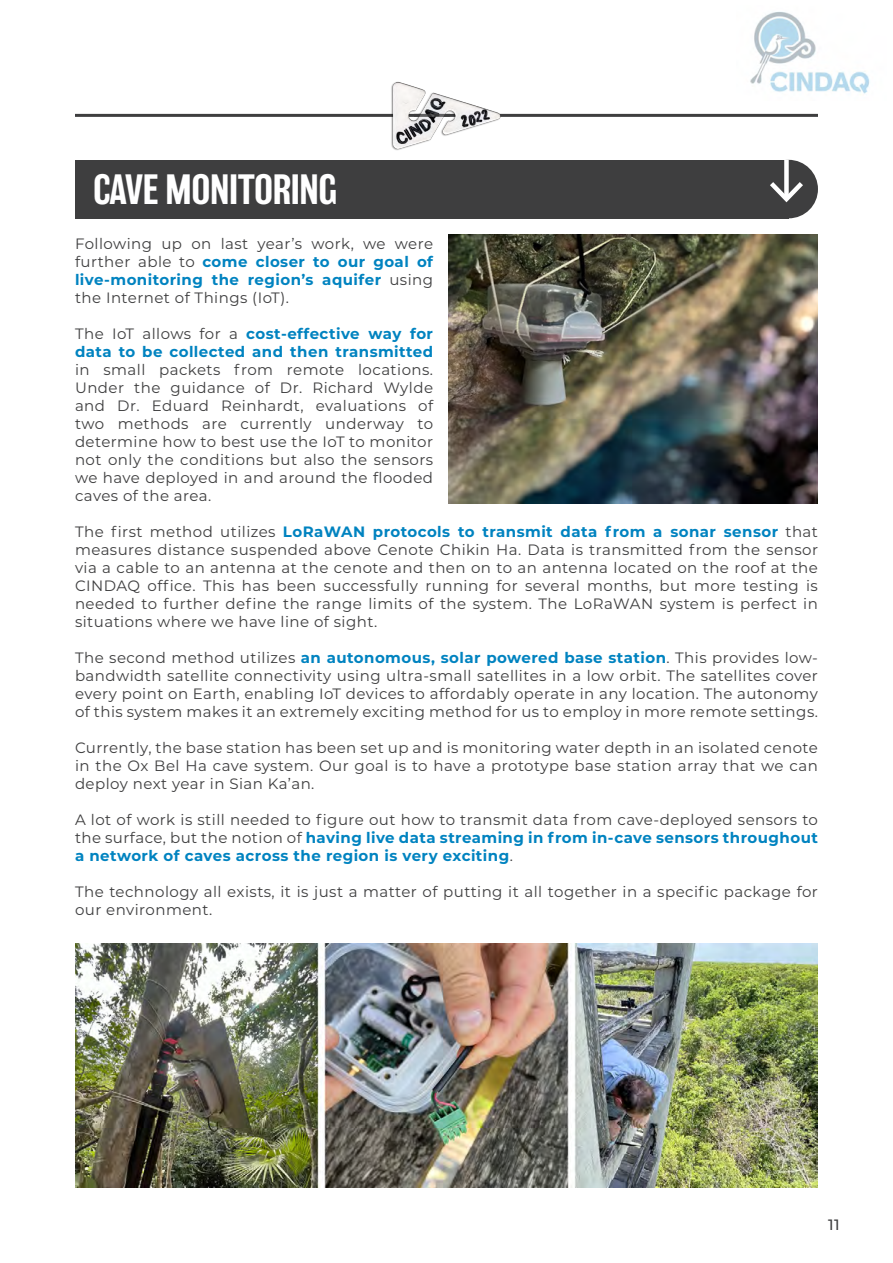
<style>
.page{position:relative;width:893px;height:1263px;background:#fff}
.page>*{position:absolute;margin:0;border:0;box-sizing:border-box;transform-origin:0 0}
.Left_Justify{font:500 39px "Balboa";letter-spacing:-.01em;color:#fff}
.Left_Justify-2{font:15px/18px "Montserrat";letter-spacing:.03em;color:#3e3e3f;text-align:justify}
.t1{font:500 15px "Montserrat";color:#3e3e3f}
.s1{font-weight:700;color:#0083c0}
</style>
<div class="page">
<hr style="left:472px;top:114px;width:346px;height:3px;background:#3e3e3f">
<hr style="left:75px;top:114px;width:352px;height:3px;background:#3e3e3f">
<img style="left:390px;top:81px;width:113px;height:69px">
<hr style="left:414px;top:114px;width:36px;height:3px;background:#3e3e3f">
<img style="left:448px;top:234px;width:370px;height:269px">
<div style="left:75px;top:160px;width:714px;height:58px;background:#3e3e3f"></div>
<div style="left:759px;top:160px;width:59px;height:58px;background:#3e3e3f;border-radius:50%"></div>
<div style="left:784px;top:160px;width:5px;height:37px;background:#fff"></div>
<svg style="left:770px;top:177px;width:33px;height:26px"></svg>
<img style="left:750px;top:11px;width:120px;height:83px">
<img style="left:75px;top:944px;width:743px;height:244px">
<p class="Left_Justify" style="left:93px;top:168px;width:246px">CAVE MONITORING</p>
<p class="Left_Justify-2" style="left:75px;top:234px;width:360px">Following up on last year’s work, we were further able to <span class="s1">come closer to our goal of live-monitoring the region’s aquifer</span> using the Internet of Things (IoT).</p>
<p class="Left_Justify-2" style="left:75px;top:324px;width:360px">The IoT allows for a <span class="s1">cost-effective way for data to be collected and then transmitted </span>in small packets from remote locations.<br>Under the guidance of Dr. Richard Wylde and Dr. Eduard Reinhardt, evaluations of two methods are currently underway to determine how to best use the IoT to monitor not only the conditions but also the sensors we have deployed in and around the flooded caves of the area.</p>
<p class="Left_Justify-2" style="left:75px;top:522px;width:744px">The first method utilizes <span class="s1">LoRaWAN protocols to transmit data from a sonar sensor</span> that measures distance suspended above Cenote Chikin Ha. Data is transmitted from the sensor via a cable to an antenna at the cenote and then on to an antenna located on the roof at the CINDAQ office. This has been successfully running for several months, but more testing is needed to further define the range limits of the system. The LoRaWAN system is perfect in situations where we have line of sight.</p>
<p class="Left_Justify-2" style="left:75px;top:648px;width:744px">The second method utilizes <span class="s1">an autonomous, solar powered base station</span>. This provides low&shy;bandwidth satellite connectivity using ultra-small satellites in a low orbit. The satellites cover every point on Earth, enabling IoT devices to affordably operate in any location. The autonomy of this system makes it an extremely exciting method for us to employ in more remote settings.</p>
<p class="Left_Justify-2" style="left:75px;top:738px;width:744px">Currently, the base station has been set up and is monitoring water depth in an isolated cenote in the Ox Bel Ha cave system. Our goal is to have a prototype base station array that we can deploy next year in Sian Ka’an.</p>
<p class="Left_Justify-2" style="left:75px;top:810px;width:744px">A lot of work is still needed to figure out how to transmit data from cave-deployed sensors to the surface, but the notion of <span class="s1">having live data streaming in from in-cave sensors throughout a network of caves across the region is very exciting</span>.</p>
<p class="Left_Justify-2" style="left:75px;top:882px;width:744px">The technology all exists, it is just a matter of putting it all together in a specific package for our environment.</p>
<p class="t1" style="left:828px;top:1214px;width:13px">11</p>
</div>
